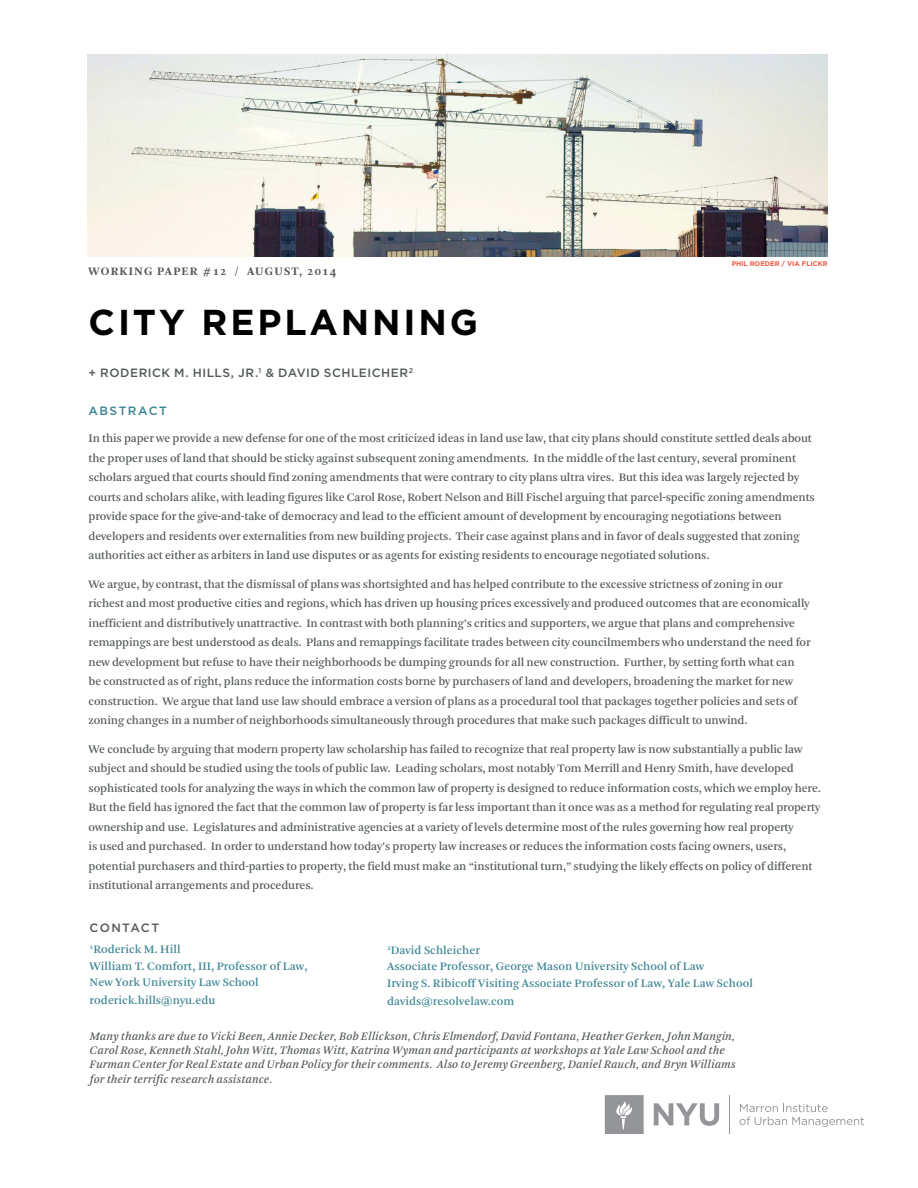
<style>
.page{position:relative;width:918px;height:1188px;background:#fff}
.page>*{position:absolute;margin:0;border:0;box-sizing:border-box;transform-origin:0 0}
.t1{font:700 36px "Gotham";letter-spacing:.08em;color:#000}
.t2{font:12px/19.5px "Arnhem";letter-spacing:-.01em;color:#54595b}
.t3{font:italic 12px/14.4px "Arnhem";color:#54595b}
.t4{font:12px/16.5px "Arnhem";letter-spacing:.005em;color:#3a8492}
.t5{font:500 12px "Gotham";letter-spacing:.045em;color:#54595b}
.t6{font:700 12px "Arnhem";letter-spacing:.1em;color:#54595b}
.t7{font:500 12px "Gotham";color:#3a8492}
.t8{font:700 6.75px "Gotham";color:#f1583e}
</style>
<div class="page">
<svg style="left:605px;top:1095px;width:39px;height:39px"></svg>
<svg style="left:654px;top:1103px;width:65px;height:23px"></svg>
<hr style="left:729px;top:1095px;width:1px;height:39px;background:#939598">
<svg style="left:739px;top:1104px;width:125px;height:23px"></svg>
<img style="left:87px;top:54px;width:741px;height:202px">
<p class="t8" style="left:732px;top:260px;width:97px">PHIL ROEDER / VIA FLICKR</p>
<p class="t6" style="left:89px;top:265px;width:249px">WORKING PAPER #12 / AUGUST, 2014</p>
<h1 class="t1" style="left:89px;top:302px;width:391px">CITY REPLANNING</h1>
<p class="t5" style="left:89px;top:366px;width:245px">+ RODERICK M. HILLS, JR.<sup>1</sup> &amp; DAVID SCH</p>
<p class="t5" style="left:351px;top:366px;width:63px">LEICH ER<sup>2</sup></p>
<p class="t7" style="left:89px;top:404px;width:79px">ABSTRACT</p>
<p class="t2" style="left:89px;top:429px;width:728px">In this paper we provide a new defense for one of the most criticized ideas in land use law, that city plans should constitute settled deals about the proper uses of land that should be sticky against subsequent zoning amendments. In the middle of the last century, several prominent scholars argued that courts should find zoning amendments that were contrary to city plans ultra vires. But this idea was largely rejected by courts and scholars alike, with leading figures like Carol Rose, Robert Nelson and Bill Fischel arguing that parcel-specific zoning amendments provide space for the give-and-take of democracy and lead to the efficient amount of development by encouraging negotiations between developers and residents over externalities from new building projects. Their case against plans and in favor of deals suggested that zoning authorities act either as arbiters in land use disputes or as agents for existing residents to encourage negotiated solutions.</p>
<p class="t2" style="left:89px;top:574px;width:724px">We argue, by contrast, that the dismissal of plans was shortsighted and has helped contribute to the excessive strictness of zoning in our richest and most productive cities and regions, which has driven up housing prices excessively and produced outcomes that are economically inefficient and distributively unattractive. In contrast with both planning’s critics and supporters, we argue that plans and comprehensive remappings are best understood as deals. Plans and remappings facilitate trades between city councilmembers who understand the need for new development but refuse to have their neighborhoods be dumping grounds for all new construction. Further, by setting forth what can<br>be constructed as of right, plans reduce the information costs borne by purchasers of land and developers, broadening the market for new construction. We argue that land use law should embrace a version of plans as a procedural tool that packages together policies and sets of zoning changes in a number of neighborhoods simultaneously through procedures that make such packages difficult to unwind.</p>
<p class="t2" style="left:89px;top:739px;width:734px">We conclude by arguing that modern property law scholarship has failed to recognize that real property law is now substantially a public law subject and should be studied using the tools of public law. Leading scholars, most notably Tom Merrill and Henry Smith, have developed sophisticated tools for analyzing the ways in which the common law of property is designed to reduce information costs, which we employ here.<br>But the field has ignored the fact that the common law of property is far less important than it once was as a method for regulating real property ownership and use. Legislatures and administrative agencies at a variety of levels determine most of the rules governing how real property<br>is used and purchased. In order to understand how today’s property law increases or reduces the information costs facing owners, users, potential purchasers and third-parties to property, the field must make an “institutional turn,” studying the likely effects on policy of different institutional arrangements and procedures.</p>
<p class="t5" style="left:90px;top:921px;width:71px">CONTACT</p>
<p class="t4" style="left:90px;top:942px;width:219px"><sup>1</sup>Roderick M. Hill<br>William T. Comfort, III, Professor of Law,<br>New York University Law School</p>
<p class="t4" style="left:90px;top:993px;width:127px">roderick.hills@nyu.edu</p>
<p class="t4" style="left:387px;top:942px;width:367px"><sup>2</sup>David Schleicher<br>Associate Professor, George Mason University School of Law<br>Irving S. Ribicoff Visiting Associate Professor of Law, Yale Law School</p>
<p class="t4" style="left:387px;top:993px;width:129px">davids@resolvelaw.com</p>
<p class="t3" style="left:90px;top:1029px;width:647px">Many thanks are due to Vicki Been, Annie Decker, Bob Ellickson, Chris Elmendorf, David Fontana, Heather Gerken, John Mangin, Carol Rose, Kenneth Stahl, John Witt, Thomas Witt, Katrina Wyman and participants at workshops at Yale Law School and the Furman Center for Real Estate and Urban Policy for their comments. Also to Jeremy Greenberg, Daniel Rauch, and Bryn Williams for their terrific research assistance.</p>
</div>
